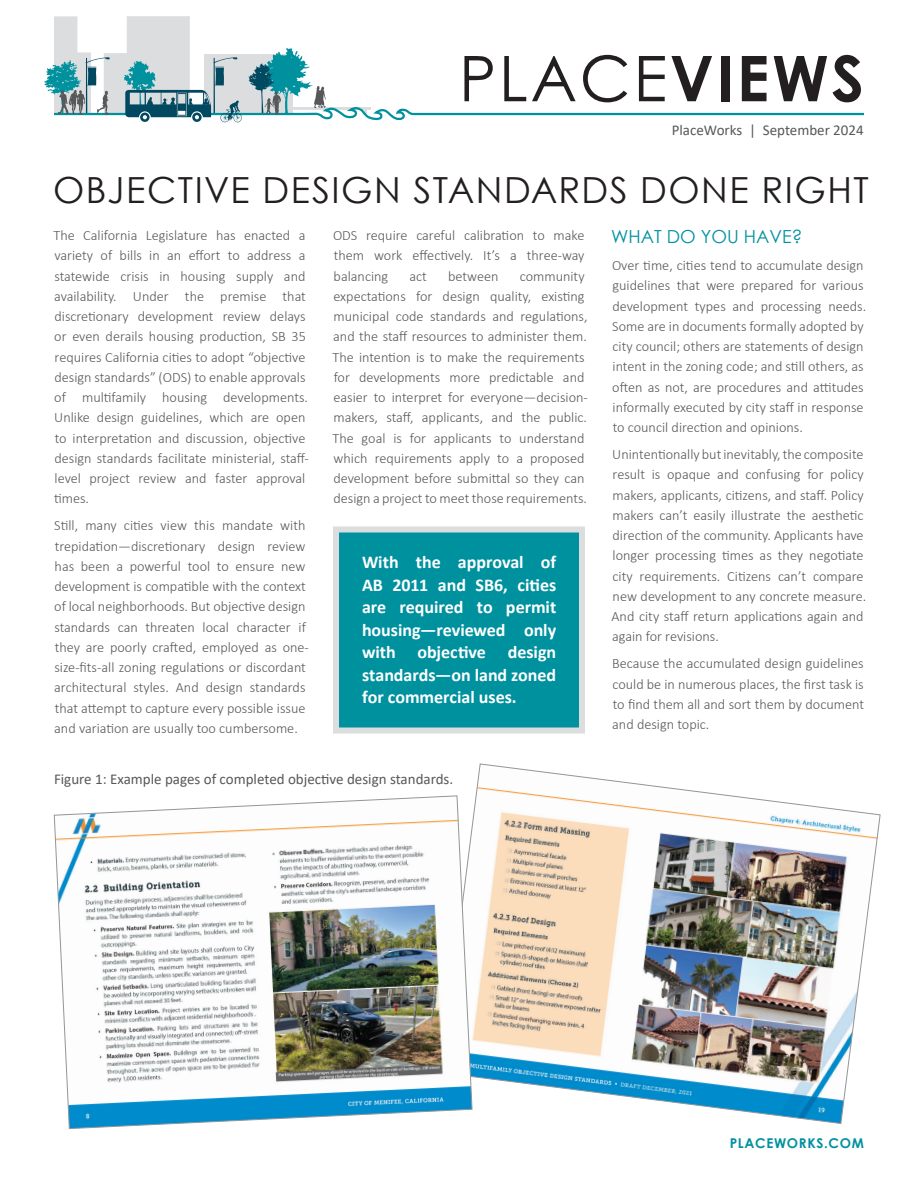
<style>
.page{position:relative;width:918px;height:1188px;background:#fff}
.page>*{position:absolute;margin:0;border:0;box-sizing:border-box;transform-origin:0 0}
.t1{font:63px "Century Gothic";letter-spacing:.04em;color:#231f20}
.t2{font:36px "Century Gothic";letter-spacing:.04em;color:#231f20}
.Body{font:700 18px/22.5px "Calibri";color:#fff;text-align:justify}
.Heading{font:18px "Century Gothic";color:#00919f}
.Body-2{font:15px "Calibri";color:#57585a}
.Body-3{font:300 14.25px/20.2px "Calibri";color:#57585a}
.t3{font:700 13.5px "Century Gothic";letter-spacing:.05em;color:#00919f}
.s1{font-weight:700}
</style>
<div class="page">
<div style="left:333px;top:526px;width:252px;height:208px;background:#00919f;border:6px solid #dcdddf"></div>
<img style="left:473px;top:763px;width:408px;height:361px">
<img style="left:54px;top:795px;width:419px;height:334px">
<svg style="left:44px;top:16px;width:820px;height:107px"></svg>
<h1 class="t1" style="left:459px;top:34px;width:407px">PLACE<span class="s1">VIEWS</span></h1>
<p class="Body-2" style="left:672px;top:120px;width:193px">PlaceWorks | September 2024</p>
<p class="t2" style="left:53px;top:164px;width:817px">OBJECTIVE DESIGN STANDARDS DONE RIGHT</p>
<p class="Body-3" style="left:54px;top:225px;width:257px">The California Legislature has enacted a variety of bills in an effort to address a statewide crisis in housing supply and availability. Under the premise that discretionary development review delays or even derails housing production, SB 35 requires California cities to adopt “objective design standards” (ODS) to enable approvals of multifamily housing developments.<br>Unlike design guidelines, which are open to interpretation and discussion, objective design standards facilitate ministerial, staff&shy;level project review and faster approval times.</p>
<p class="Body-3" style="left:54px;top:515px;width:256px">Still, many cities view this mandate with trepidation—discretionary design review has been a powerful tool to ensure new development is compatible with the context of local neighborhoods. But objective design standards can threaten local character if they are poorly crafted, employed as one&shy;size-fits-all zoning regulations or discordant architectural styles. And design standards that attempt to capture every possible issue and variation are usually too cumbersome.</p>
<p class="Body-3" style="left:333px;top:225px;width:253px;text-align:justify">ODS require careful calibration to make them work effectively. It’s a three-way balancing</p>
<p class="Body-3" style="left:410px;top:266px;width:19px">act</p>
<p class="Body-3" style="left:448px;top:266px;width:52px">between</p>
<p class="Body-3" style="left:333px;top:266px;width:257px;text-indent:187px">community expectations for design quality, existing municipal code standards and regulations, and the staff resources to administer them.<br>The intention is to make the requirements for developments more predictable and easier to interpret for everyone—decision&shy;makers, staff, applicants, and the public.<br>The goal is for applicants to understand which requirements apply to a proposed development before submittal so they can design a project to meet those requirements.</p>
<p class="Body" style="left:362px;top:551px;width:196px">With the approval of AB 2011 and SB6, cities are required to permit housing—reviewed only with objective design standards—on land zoned for commercial uses.</p>
<p class="Body-2" style="left:54px;top:768px;width:401px">Figure 1: Example pages of completed objective design standards.</p>
<p class="Heading" style="left:611px;top:224px;width:193px">WHAT DO YOU HAVE?</p>
<p class="Body-3" style="left:612px;top:255px;width:256px">Over time, cities tend to accumulate design guidelines that were prepared for various development types and processing needs.<br>Some are in documents formally adopted by city council; others are statements of design intent in the zoning code; and still others, as often as not, are procedures and attitudes informally executed by city staff in response to council direction and opinions.</p>
<p class="Body-3" style="left:612px;top:444px;width:256px">Unintentionally but inevitably, the composite result is opaque and confusing for policy makers, applicants, citizens, and staff. Policy makers can’t easily illustrate the aesthetic direction of the community. Applicants have longer processing times as they negotiate city requirements. Citizens can’t compare new development to any concrete measure.<br>And city staff return applications again and again for revisions.</p>
<p class="Body-3" style="left:612px;top:653px;width:253px;text-align:justify">Because the accumulated design guidelines could be in numerous places, the first task is to find them all and sort them by document and design topic.</p>
<p class="t3" style="left:730px;top:1132px;width:136px">PLACEWORKS.COM</p>
</div>
